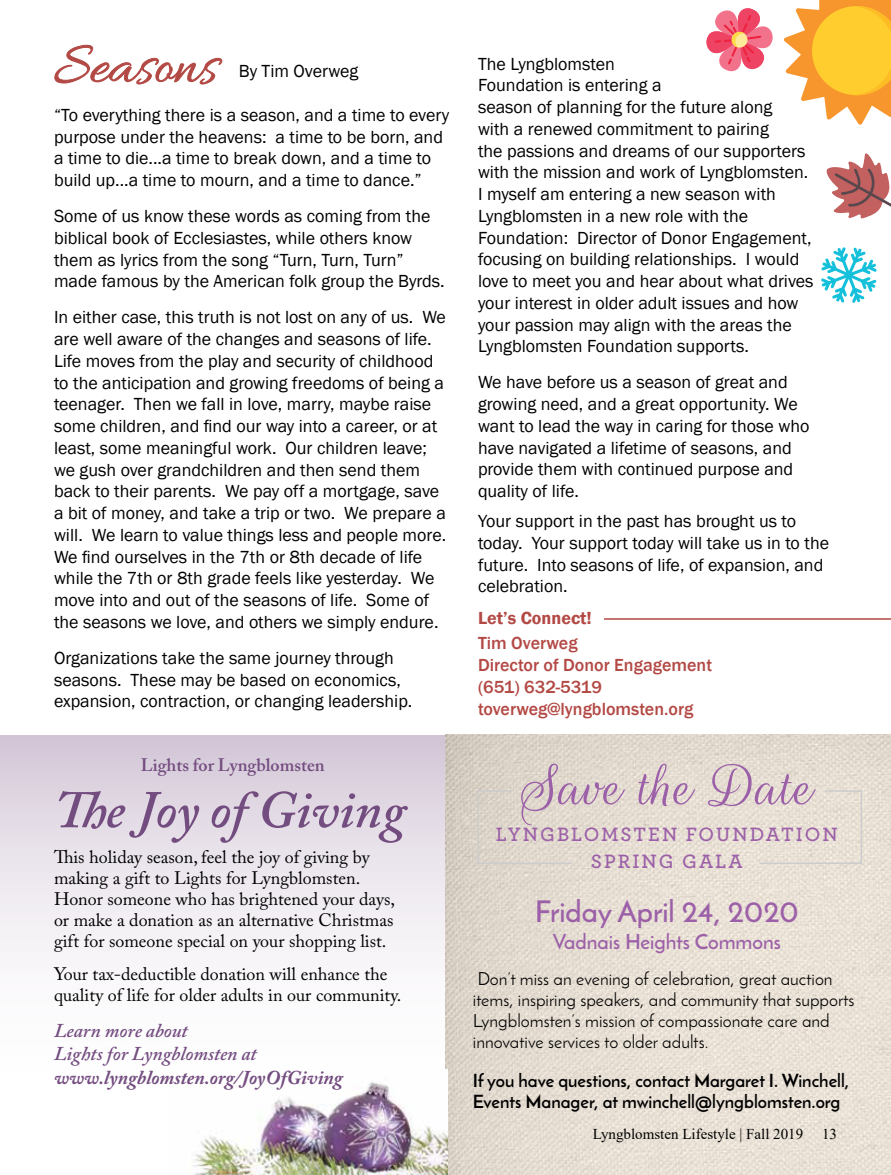
<style>
.page{position:relative;width:891px;height:1175px;background:#fff}
.page>*{position:absolute;margin:0;border:0;box-sizing:border-box;transform-origin:0 0}
.t1{font:62.55px "Rouge Script";color:#9c60a8;scale:1.08 1}
.t2{font:60px "Allura";color:#b34945}
.t3{font:italic 600 52.5px "Adobe Caslon Pro";color:#744d80}
.t4{font:600 30px "Josefin Sans";color:#9c60a8}
.t5{font:600 21px "Josefin Sans";color:#9c60a8}
.t6{font:600 20.25px/27px "Archer";letter-spacing:.1em;color:#9c60a8;text-align:center}
.t7{font:italic 600 19.5px/23.4px "Adobe Caslon Pro";color:#744d80}
.t8{font:italic 700 19.5px "Adobe Caslon Pro";color:#744d80}
.t9{font:18px/21.8px "Franklin Gothic";color:#000}
.t10{font:18px/21px "Adobe Caslon Pro";color:#000}
.t11{font:18px/21px "Josefin Sans";color:#000}
.t12{font:700 18px/21px "Josefin Sans";color:#000}
.t13{font:500 18px/21.8px "Franklin Gothic";color:#b34945}
.t14{font:600 18px "Adobe Caslon Pro";color:#744d80}
.t15{font:600 18px "Franklin Gothic";color:#b34945}
.t16{font:15px "Times New Roman";color:#000}
</style>
<div class="page">
<img style="left:446px;top:734px;width:445px;height:440px">
<div style="left:0;top:734px;width:446px;height:385px;background:linear-gradient(to bottom,#d9cedc,#fff)"></div>
<img style="left:169px;top:1069px;width:278px;height:105px">
<svg style="left:477px;top:789px;width:96px;height:75px;background:#ded6cb"></svg>
<svg style="left:758px;top:789px;width:105px;height:75px;background:#e7dfd4"></svg>
<svg style="left:54px;top:44px;width:169px;height:41px"></svg>
<svg style="left:826px;top:153px;width:65px;height:65px"></svg>
<svg style="left:821px;top:247px;width:56px;height:56px"></svg>
<svg style="left:706px;top:0;width:185px;height:125px"></svg>
<hr style="left:604px;top:618px;width:287px;height:1px;background:#b34945">
<h2 class="t2" style="left:54px;top:32px;width:165px">Seasons</h2>
<p class="t9" style="left:239px;top:61px;width:121px">By Tim Overweg</p>
<p class="t9" style="left:54px;top:104px;width:397px">“To everything there is a season, and a time to every purpose under the heavens: a time to be born, and a time to die...a time to break down, and a time to build up...a time to mourn, and a time to dance.”</p>
<p class="t9" style="left:54px;top:205px;width:392px">Some of us know these words as coming from the biblical book of Ecclesiastes, while others know them as lyrics from the song “Turn, Turn, Turn” made famous by the American folk group the Byrds.</p>
<p class="t9" style="left:54px;top:307px;width:394px">In either case, this truth is not lost on any of us. We are well aware of the changes and seasons of life.<br>Life moves from the play and security of childhood to the anticipation and growing freedoms of being a teenager. Then we fall in love, marry, maybe raise some children, and find our way into a career, or at least, some meaningful work. Our children leave; we gush over grandchildren and then send them back to their parents. We pay off a mortgage, save a bit of money, and take a trip or two. We prepare a will. We learn to value things less and people more.<br>We find ourselves in the 7th or 8th decade of life while the 7th or 8th grade feels like yesterday. We move into and out of the seasons of life. Some of the seasons we love, and others we simply endure.</p>
<p class="t9" style="left:54px;top:647px;width:360px">Organizations take the same journey through seasons. These may be based on economics, expansion, contraction, or changing leadership.</p>
<p class="t14" style="left:141px;top:754px;width:185px">Lights for Lyngblomsten</p>
<h3 class="t3" style="left:54px;top:778px;width:353px">The Joy of Giving</h3>
<p class="t10" style="left:54px;top:846px;width:343px">This holiday season, feel the joy of giving by making a gift to Lights for Lyngblomsten.<br>Honor someone who has brightened your days, or make a donation as an alternative Christmas gift for someone special on your shopping list.</p>
<p class="t10" style="left:54px;top:963px;width:349px">Your tax-deductible donation will enhance the quality of life for older adults in our community.</p>
<p class="t7" style="left:54px;top:1018px;width:204px">Learn more about<br>Lights for Lyngblomsten at</p>
<p class="t8" style="left:54px;top:1065px;width:290px">www.lyngblomsten.org/JoyOfGiving</p>
<p class="t9" style="left:478px;top:53px;width:337px">The Lyngblomsten<br>Foundation is entering a<br>season of planning for the future along<br>with a renewed commitment to pairing<br>the passions and dreams of our supporters with the mission and work of Lyngblomsten.<br>I myself am entering a new season with Lyngblomsten in a new role with the Foundation: Director of Donor Engagement, focusing on building relationships. I would love to meet you and hear about what drives your interest in older adult issues and how your passion may align with the areas the Lyngblomsten Foundation supports.</p>
<p class="t9" style="left:478px;top:372px;width:333px">We have before us a season of great and growing need, and a great opportunity. We want to lead the way in caring for those who have navigated a lifetime of seasons, and provide them with continued purpose and quality of life.</p>
<p class="t9" style="left:478px;top:510px;width:353px">Your support in the past has brought us to today. Your support today will take us in to the future. Into seasons of life, of expansion, and celebration.</p>
<p class="t15" style="left:478px;top:607px;width:115px">Let’s Connect!</p>
<p class="t13" style="left:478px;top:632px;width:236px">Tim Overweg<br>Director of Donor Engagement (651) 632-5319 toverweg@lyngblomsten.org</p>
<h1 class="t1" style="left:519px;top:752px;width:275px">Save the Date</h1>
<p class="t6" style="left:496px;top:819px;width:343px">LYNGBLOMSTEN FOUNDATION<br>SPRING GALA</p>
<h3 class="t4" style="left:535px;top:892px;width:265px">Friday April 24, 2020</h3>
<p class="t5" style="left:553px;top:928px;width:230px">Vadnais Heights Commons</p>
<p class="t11" style="left:473px;top:967px;width:383px">Don’t miss an evening of celebration, great auction items, inspiring speakers, and community that supports Lyngblomsten’s mission of compassionate care and innovative services to older adults.</p>
<p class="t12" style="left:473px;top:1069px;width:378px">If you have questions, contact Margaret I. Winchell,<br>Events Manager, at mwinchell@lyngblomsten.org</p>
<p class="t16" style="left:593px;top:1123px;width:212px">Lyngblomsten Lifestyle | Fall 2019</p>
<p class="t16" style="left:822px;top:1123px;width:16px">13</p>
</div>
